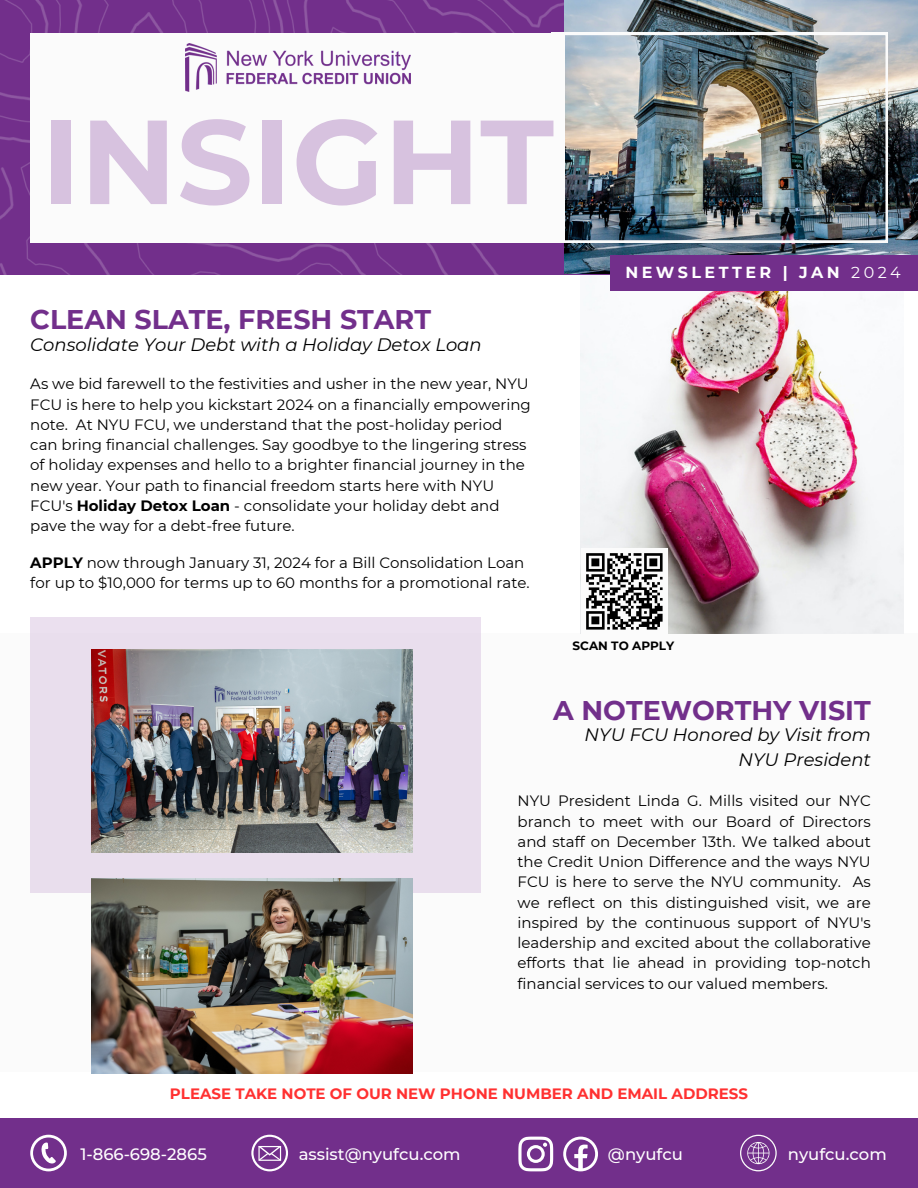
<style>
.page{position:relative;width:918px;height:1188px;background:#fff}
.page>*{position:absolute;margin:0;border:0;box-sizing:border-box;transform-origin:0 0}
.t1{font:700 119.25px "Montserrat";color:#d7c2df}
.t2{font:700 27px "Montserrat";color:#722f8b}
.t3{font:italic 18px/24.8px "Montserrat";color:#000;text-align:right}
.t4{font:500 16.5px "Montserrat";color:#fff}
.t5{font:700 15.9px "Montserrat";letter-spacing:.215em;color:#fff}
.t6{font:15px/20.2px "Montserrat";color:#000}
.t7{font:700 15px "Montserrat";color:#ff3131}
.t8{font:700 12px "Montserrat";color:#000}
.s1{font-weight:700}
.s2{font-weight:400}
</style>
<div class="page">
<img style="left:0;top:0;width:565px;height:275px">
<div style="left:0;top:633px;width:918px;height:438px;background:#fbfbfb"></div>
<img style="left:581px;top:291px;width:322px;height:342px">
<div style="left:0;top:1118px;width:918px;height:70px;background:#722f8b"></div>
<img style="left:565px;top:0;width:353px;height:273px">
<svg style="left:518px;top:1137px;width:35px;height:34px"></svg>
<svg style="left:563px;top:1137px;width:35px;height:34px"></svg>
<svg style="left:30px;top:1135px;width:37px;height:36px"></svg>
<svg style="left:251px;top:1135px;width:37px;height:36px"></svg>
<svg style="left:740px;top:1135px;width:37px;height:36px"></svg>
<div style="left:610px;top:255px;width:308px;height:36px;background:#722f8b"></div>
<div style="left:30px;top:33px;width:535px;height:209px;background:#fbfbfb"></div>
<img style="left:185px;top:43px;width:225px;height:49px">
<div style="left:30px;top:618px;width:451px;height:275px;background:#e9deed"></div>
<img style="left:92px;top:879px;width:320px;height:194px">
<img style="left:92px;top:650px;width:320px;height:202px">
<img style="left:565px;top:33px;width:323px;height:209px">
<div style="left:581px;top:548px;width:87px;height:87px;background:#fbfbfb"></div>
<svg style="left:586px;top:553px;width:77px;height:77px"></svg>
<p class="t1" style="left:41px;top:89px;width:514px">INSIGHT</p>
<p class="t2" style="left:30px;top:303px;width:402px">CLEAN SLATE, FRESH START</p>
<p class="t3" style="left:30px;top:332px;width:453px">Consolidate Your Debt with a Holiday Detox Loan</p>
<p class="t6" style="left:30px;top:374px;width:502px">As we bid farewell to the festivities and usher in the new year, NYU FCU is here to help you kickstart 2024 on a financially empowering note. At NYU FCU, we understand that the post-holiday period can bring financial challenges. Say goodbye to the lingering stress of holiday expenses and hello to a brighter financial journey in the new year. Your path to financial freedom starts here with NYU FCU's <span class="s1">Holiday Detox Loan</span> - consolidate your holiday debt and pave the way for a debt-free future.</p>
<p class="t6" style="left:30px;top:552px;width:501px"><span class="s1">APPLY</span> now through January 31, 2024 for a Bill Consolidation Loan for up to $10,000 for terms up to 60 months for a promotional rate.</p>
<p class="t5" style="left:625px;top:263px;width:277px">NEWSLETTER | JAN <span class="s2">2024</span></p>
<p class="t8" style="left:573px;top:638px;width:103px">SCAN TO APPLY</p>
<p class="t2" style="left:553px;top:693px;width:319px">A NOTEWORTHY VISIT</p>
<p class="t3" style="left:585px;top:722px;width:288px">NYU FCU Honored by Visit from<br>NYU President</p>
<p class="t6" style="left:518px;top:791px;width:355px;text-align:justify">NYU President Linda G. Mills visited our NYC branch to meet with our Board of Directors and staff on December 13th. We talked about the Credit Union Difference and the ways NYU FCU is here to serve the NYU community. As we reflect on this distinguished visit, we are inspired by the continuous support of NYU's leadership and excited about the collaborative efforts that lie ahead in providing top-notch financial services to our valued members.</p>
<p class="t7" style="left:170px;top:1085px;width:580px">PLEASE TAKE NOTE OF OUR NEW PHONE NUMBER AND EMAIL ADDRESS</p>
<p class="t4" style="left:80px;top:1144px;width:128px">1-866-698-2865</p>
<p class="t4" style="left:299px;top:1144px;width:163px">assist@nyufcu.com</p>
<p class="t4" style="left:608px;top:1144px;width:76px">@nyufcu</p>
<p class="t4" style="left:788px;top:1144px;width:100px">nyufcu.com</p>
</div>
